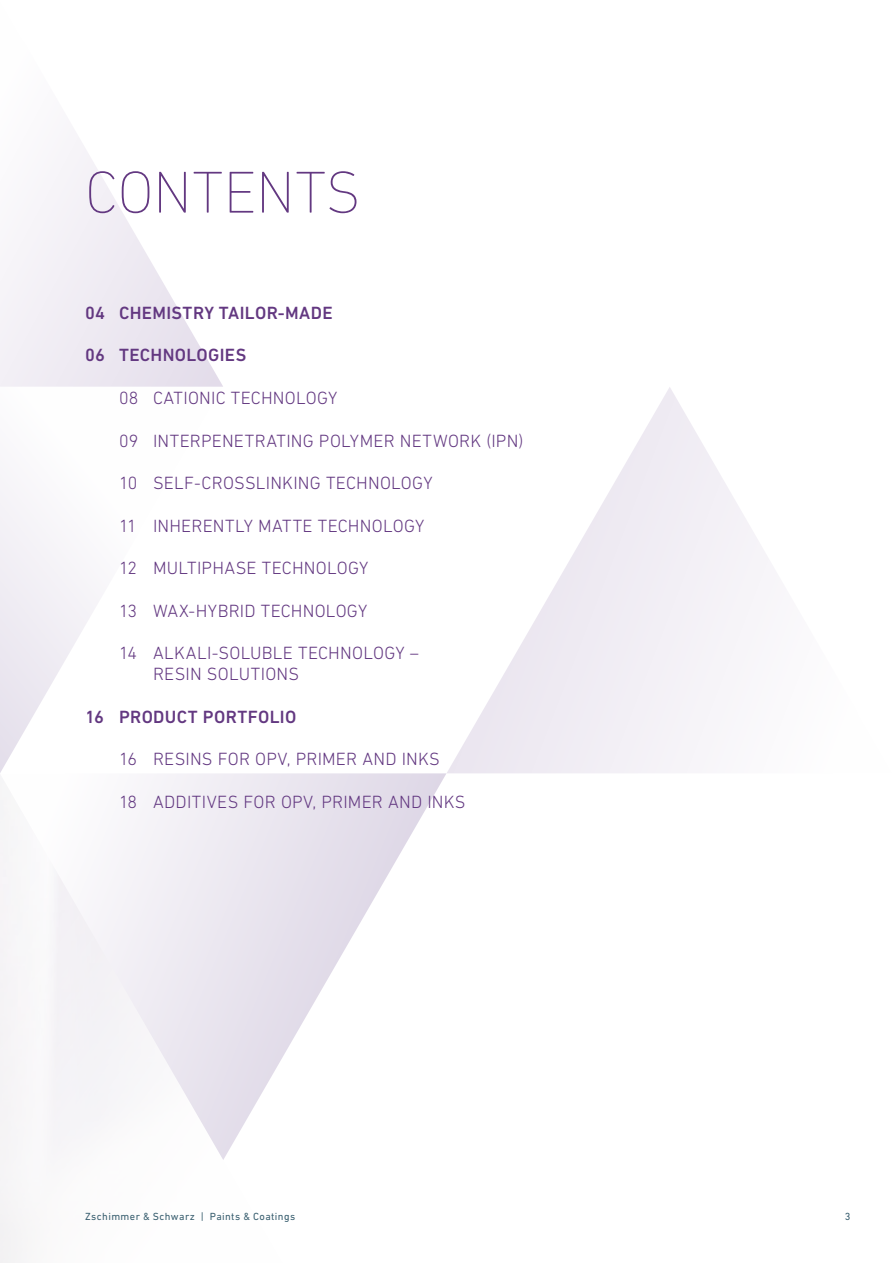
<style>
.page{position:relative;width:893px;height:1263px;background:#fff}
.page>*{position:absolute;margin:0;border:0;box-sizing:border-box;transform-origin:0 0}
.SUBHEAD{font:200 60px "DIN Next LT Pro";letter-spacing:-.005em;color:#633881}
.ZS_FLIESSTEXT{font:300 18px/21.3px "DIN Next LT Pro";letter-spacing:.01em;color:#633881}
.ZS_FLIESSTEXT-2{font:500 18px "DIN Next LT Pro";letter-spacing:.02em;color:#633881}
.t1{font:10.5px "DIN Next LT Pro";letter-spacing:.04em;color:#375d6e}
</style>
<div class="page">
<svg style="left:7px;top:399px;width:121px;height:362px"></svg>
<svg style="left:0;top:391px;width:7px;height:382px"></svg>
<svg style="left:0;top:69px;width:223px;height:318px"></svg>
<svg style="left:447px;top:387px;width:322px;height:386px"></svg>
<svg style="left:0;top:773px;width:446px;height:387px"></svg>
<p class="SUBHEAD" style="left:85px;top:158px;width:278px">CONTENTS</p>
<p class="ZS_FLIESSTEXT-2" style="left:85px;top:302px;width:249px">04 CHEMISTRY TAILOR-MADE</p>
<p class="ZS_FLIESSTEXT-2" style="left:85px;top:345px;width:163px">06 TECHNOLOGIES</p>
<p class="ZS_FLIESSTEXT" style="left:119px;top:387px;width:220px">08 CATIONIC TECHNOLOGY</p>
<p class="ZS_FLIESSTEXT" style="left:119px;top:429px;width:406px">09 INTERPENETRATING POLYMER NETWORK (IPN)</p>
<p class="ZS_FLIESSTEXT" style="left:119px;top:472px;width:315px">10 SELF-CROSSLINKING TECHNOLOGY</p>
<p class="ZS_FLIESSTEXT" style="left:119px;top:515px;width:307px">11 INHERENTLY MATTE TECHNOLOGY</p>
<p class="ZS_FLIESSTEXT" style="left:119px;top:557px;width:251px">12 MULTIPHASE TECHNOLOGY</p>
<p class="ZS_FLIESSTEXT" style="left:119px;top:600px;width:250px">13 WAX-HYBRID TECHNOLOGY</p>
<p class="ZS_FLIESSTEXT" style="left:153px;top:642px;width:267px;text-indent:-34px">14 ALKALI-SOLUBLE TECHNOLOGY –<br>RESIN SOLUTIONS</p>
<p class="ZS_FLIESSTEXT-2" style="left:85px;top:706px;width:213px">16 PRODUCT PORTFOLIO</p>
<p class="ZS_FLIESSTEXT" style="left:119px;top:748px;width:322px">16 RESINS FOR OPV, PRIMER AND INKS</p>
<p class="ZS_FLIESSTEXT" style="left:119px;top:791px;width:348px">18 ADDITIVES FOR OPV, PRIMER AND INKS</p>
<p class="t1" style="left:85px;top:1210px;width:212px">Zschimmer &amp; Schwarz | Paints &amp; Coatings</p>
<p class="t1" style="left:845px;top:1210px;width:7px">3</p>
</div>
